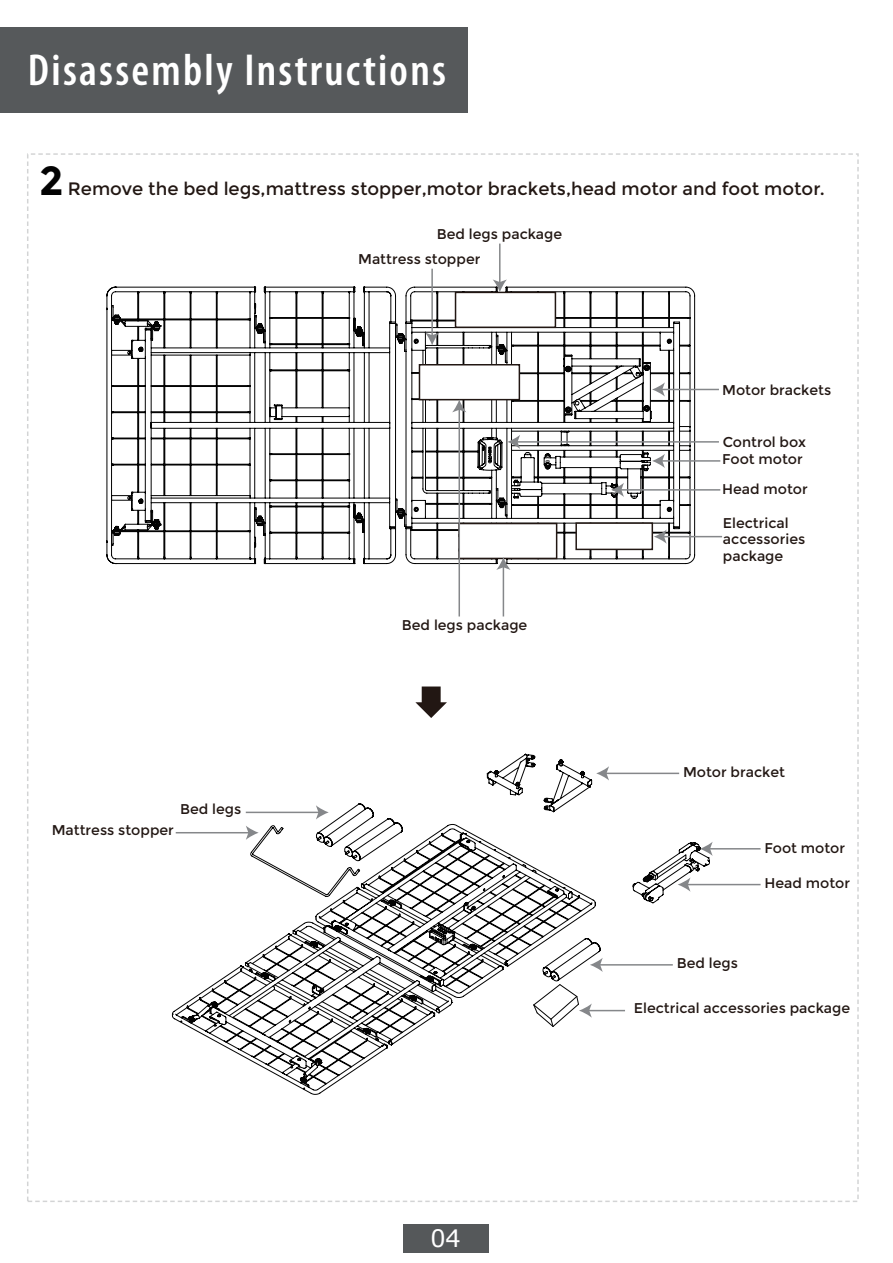
<style>
.page{position:relative;width:893px;height:1263px;background:#fff}
.page>*{position:absolute;margin:0;border:0;box-sizing:border-box;transform-origin:0 0}
.t1{font:600 condensed 45px "Myriad Pro";letter-spacing:.05em;color:#fff}
.t2{font:700 40.5px "Montserrat";color:#030303}
.t3{font:24px "Verdana";color:#fff}
.t4{font:18px "Montserrat";color:#221713}
.t5{font:14.1px/16.5px "Montserrat";color:#221713}
</style>
<div class="page">
<div style="left:0;top:28px;width:468px;height:85px;background:#56595b"></div>
<svg style="left:415px;top:686px;width:32px;height:32px"></svg>
<div style="left:404px;top:1224px;width:85px;height:29px;background:#55585a"></div>
<svg style="left:106px;top:286px;width:589px;height:279px"></svg>
<hr style="left:687px;top:884px;width:74px;height:1px;background:#85878a">
<hr style="left:709px;top:848px;width:52px;height:1px;background:#85878a">
<svg style="left:710px;top:842px;width:3px;height:14px"></svg>
<hr style="left:431px;top:269px;width:2px;height:67px;background:#85878a">
<svg style="left:425px;top:333px;width:14px;height:12px"></svg>
<hr style="left:661px;top:389px;width:58px;height:1px;background:#85878a">
<svg style="left:652px;top:382px;width:13px;height:15px"></svg>
<hr style="left:516px;top:441px;width:203px;height:2px;background:#85878a">
<svg style="left:507px;top:435px;width:13px;height:14px"></svg>
<svg style="left:172px;top:753px;width:538px;height:342px"></svg>
<div style="left:575px;top:522px;width:78px;height:28px;background:#fff;border:2px solid #221713"></div>
<div style="left:458px;top:523px;width:99px;height:36px;background:#fff;border:2px solid #221713"></div>
<div style="left:419px;top:364px;width:101px;height:36px;background:#fff;border:2px solid #221713"></div>
<div style="left:455px;top:292px;width:101px;height:36px;background:#fff;border:2px solid #221713"></div>
<hr style="left:620px;top:489px;width:100px;height:2px;background:#85878a">
<svg style="left:611px;top:483px;width:13px;height:14px"></svg>
<hr style="left:661px;top:460px;width:59px;height:2px;background:#85878a">
<svg style="left:652px;top:454px;width:13px;height:14px"></svg>
<hr style="left:663px;top:536px;width:59px;height:1px;background:#85878a">
<svg style="left:654px;top:529px;width:13px;height:15px"></svg>
<svg style="left:533px;top:983px;width:59px;height:44px"></svg>
<hr style="left:458px;top:409px;width:2px;height:207px;background:#85878a">
<svg style="left:452px;top:399px;width:14px;height:13px"></svg>
<hr style="left:503px;top:566px;width:1px;height:50px;background:#85878a">
<svg style="left:496px;top:557px;width:15px;height:13px"></svg>
<hr style="left:499px;top:244px;width:2px;height:39px;background:#85878a">
<svg style="left:493px;top:279px;width:14px;height:13px"></svg>
<h1 class="t1" style="left:28px;top:45px;width:420px">Disassembly Instructions</h1>
<h2 class="t2" style="left:39px;top:156px;width:26px">2</h2>
<p class="t4" style="left:68px;top:179px;width:758px">Remove the bed legs,mattress stopper,motor brackets,head motor and foot motor.</p>
<p class="t5" style="left:437px;top:226px;width:127px">Bed legs package</p>
<p class="t5" style="left:358px;top:251px;width:124px">Mattress stopper</p>
<p class="t5" style="left:402px;top:617px;width:127px">Bed legs package</p>
<p class="t5" style="left:722px;top:382px;width:111px">Motor brackets</p>
<p class="t5" style="left:723px;top:434px;width:85px">Control box</p>
<p class="t5" style="left:722px;top:451px;width:82px">Foot motor</p>
<p class="t5" style="left:722px;top:481px;width:87px">Head motor</p>
<p class="t5" style="left:723px;top:515px;width:84px">Electrical accessories package</p>
<p class="t5" style="left:180px;top:801px;width:63px">Bed legs</p>
<p class="t5" style="left:683px;top:764px;width:103px">Motor bracket</p>
<p class="t5" style="left:52px;top:822px;width:124px">Mattress stopper</p>
<h3 class="t3" style="left:430px;top:1222px;width:32px">04</h3>
<p class="t5" style="left:764px;top:840px;width:82px">Foot motor</p>
<p class="t5" style="left:677px;top:955px;width:63px">Bed legs</p>
<p class="t5" style="left:764px;top:875px;width:87px">Head motor</p>
<p class="t5" style="left:634px;top:1000px;width:218px">Electrical accessories package</p>
</div>
